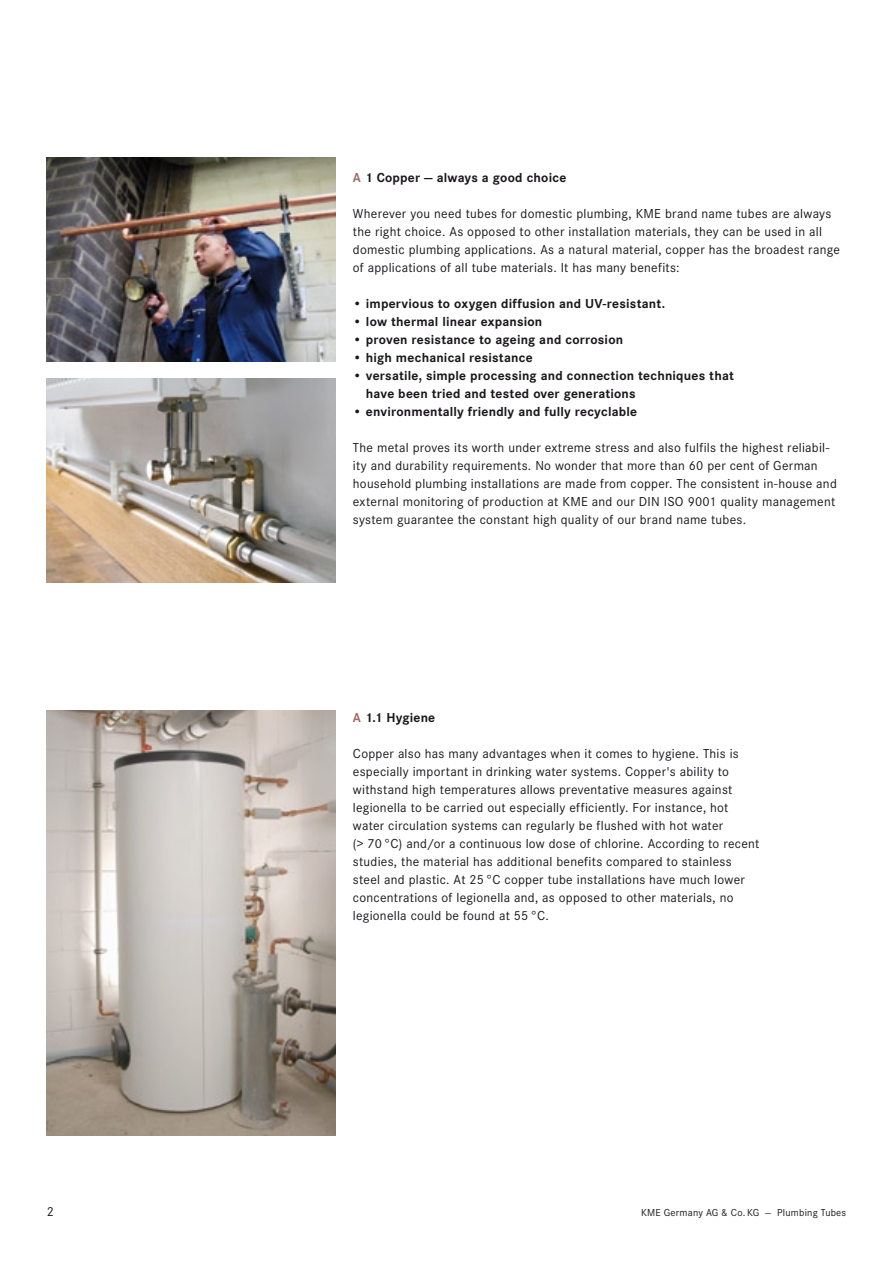
<style>
.page{position:relative;width:893px;height:1263px;background:#fff}
.page>*{position:absolute;margin:0;border:0;box-sizing:border-box;transform-origin:0 0}
.t1{font:13.5px/18px "Corporate STOT";letter-spacing:.02em;color:#1a171b}
.t2{font:700 13.5px/18px "Corporate STOT";letter-spacing:.015em;color:#1a171b}
.t3{font:10.5px "Corporate STOT";letter-spacing:.02em;color:#1a171b}
.s1{color:#9d6e61}
</style>
<div class="page">
<img style="left:47px;top:378px;width:289px;height:205px">
<img style="left:47px;top:157px;width:289px;height:204px">
<img style="left:47px;top:710px;width:289px;height:425px">
<p class="t2" style="left:353px;top:169px;width:215px"><span class="s1">A</span> 1 Copper — always a good choice</p>
<p class="t1" style="left:353px;top:205px;width:488px">Wherever you need tubes for domestic plumbing, KME brand name tubes are always the right choice. As opposed to other installation materials, they can be used in all domestic plumbing applications. As a natural material, copper has the broadest range of applications of all tube materials. It has many benefits:</p>
<p class="t2" style="left:353px;top:295px;width:314px">• impervious to oxygen diffusion and UV-resistant.</p>
<p class="t2" style="left:353px;top:313px;width:191px">• low thermal linear expansion</p>
<p class="t2" style="left:353px;top:331px;width:272px">• proven resistance to ageing and corrosion</p>
<p class="t2" style="left:353px;top:349px;width:181px">• high mechanical resistance</p>
<p class="t2" style="left:366px;top:367px;width:369px;text-indent:-13px">• versatile, simple processing and connection techniques that have been tried and tested over generations</p>
<p class="t2" style="left:353px;top:403px;width:286px">• environmentally friendly and fully recyclable</p>
<p class="t1" style="left:353px;top:439px;width:485px">The metal proves its worth under extreme stress and also fulfils the highest reliabil&shy;ity and durability requirements. No wonder that more than 60 per cent of German household plumbing installations are made from copper. The consistent in-house and external monitoring of production at KME and our DIN ISO 9001 quality management system guarantee the constant high quality of our brand name tubes.</p>
<p class="t2" style="left:353px;top:709px;width:84px"><span class="s1">A</span> 1.1 Hygiene</p>
<p class="t1" style="left:353px;top:745px;width:408px">Copper also has many advantages when it comes to hygiene. This is especially important in drinking water systems. Copper's ability to withstand high temperatures allows preventative measures against legionella to be carried out especially efficiently. For instance, hot water circulation systems can regularly be flushed with hot water<br>(&gt; 70 °C) and/or a continuous low dose of chlorine. According to recent studies, the material has additional benefits compared to stainless steel and plastic. At 25 °C copper tube installations have much lower concentrations of legionella and, as opposed to other materials, no legionella could be found at 55 °C.</p>
<p class="t1" style="left:47px;top:1203px;width:9px">2</p>
<p class="t3" style="left:641px;top:1207px;width:207px">KME Germany AG &amp; Co. KG — Plumbing Tubes</p>
</div>
